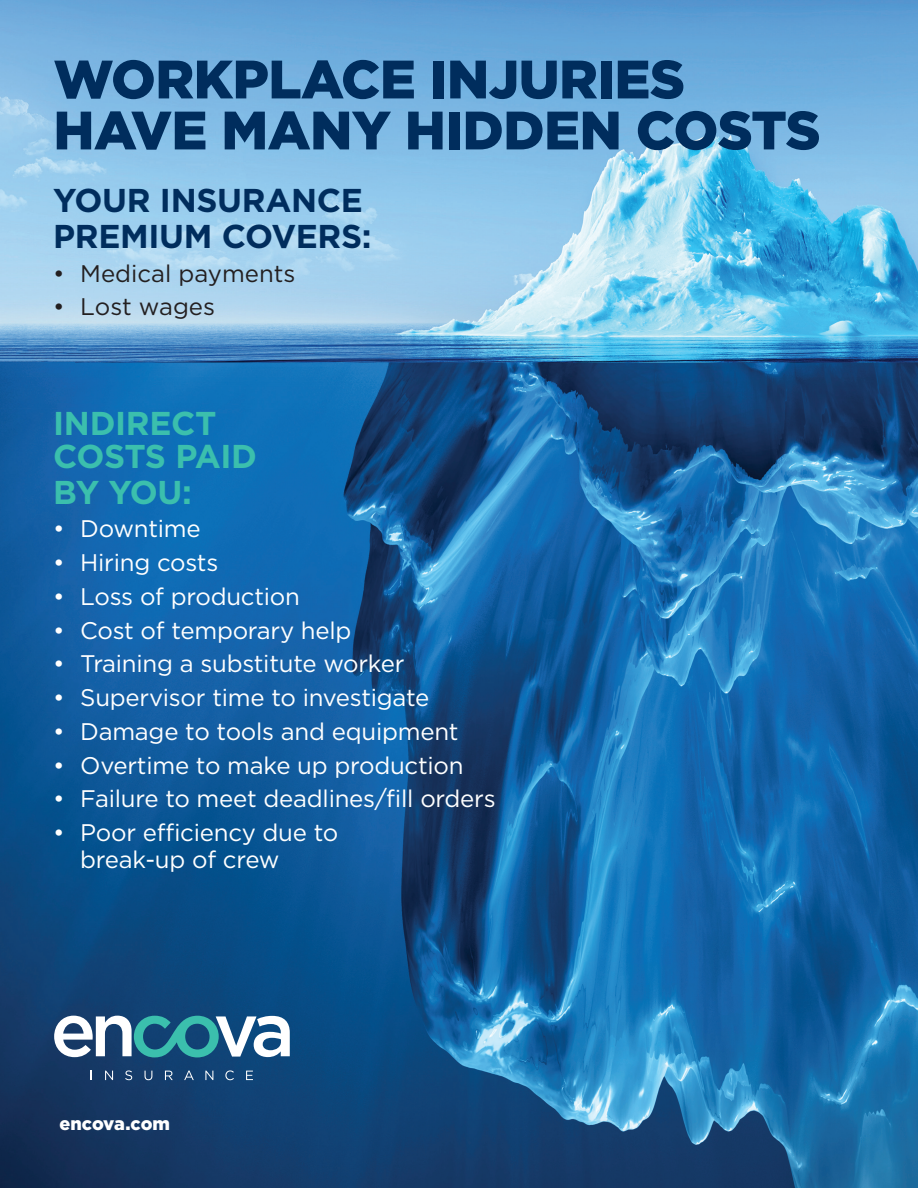
<style>
.page{position:relative;width:918px;height:1188px;background:#fff}
.page>*{position:absolute;margin:0;border:0;box-sizing:border-box;transform-origin:0 0}
.t1{font:900 54px "Gotham HTF";letter-spacing:-.01em;color:#002d5d}
.t2{font:700 33px/36px "Gotham HTF";letter-spacing:-.01em;color:#002d5d}
.t3{font:700 33px/33px "Gotham HTF";letter-spacing:-.01em;color:#3bbfad}
.t4{font:24px/27px "Gotham HTF";letter-spacing:-.01em;color:#fff}
.t5{font:24px "Gotham HTF";color:#231f20}
.t6{font:900 18px "Gotham";letter-spacing:-.01em;color:#fff}
</style>
<div class="page">
<img style="left:0;top:0;width:918px;height:1188px">
<svg style="left:54px;top:1016px;width:236px;height:41px"></svg>
<svg style="left:105px;top:1071px;width:8px;height:9px"></svg>
<svg style="left:125px;top:1070px;width:7px;height:10px"></svg>
<svg style="left:145px;top:1071px;width:7px;height:9px"></svg>
<svg style="left:165px;top:1071px;width:8px;height:9px"></svg>
<svg style="left:184px;top:1071px;width:10px;height:9px"></svg>
<svg style="left:205px;top:1071px;width:8px;height:9px"></svg>
<svg style="left:225px;top:1070px;width:9px;height:10px"></svg>
<svg style="left:246px;top:1071px;width:7px;height:9px"></svg>
<p class="t1" style="left:53px;top:48px;width:633px">WORKPLACE INJURIES</p>
<p class="t1" style="left:53px;top:99px;width:769px">HAVE MANY HIDDEN COSTS</p>
<p class="t2" style="left:53px;top:181px;width:320px">YOUR INSURANCE<br>PREMIUM COVERS:</p>
<p class="t5" style="left:53px;top:260px;width:244px">• Medical payments</p>
<p class="t5" style="left:53px;top:293px;width:163px">• Lost wages</p>
<p class="t3" style="left:53px;top:406px;width:205px">INDIRECT<br>COSTS PAID</p>
<p class="t3" style="left:53px;top:475px;width:140px">BY YOU:</p>
<p class="t4" style="left:53px;top:515px;width:149px">• Downtime</p>
<p class="t4" style="left:53px;top:549px;width:167px">• Hiring costs</p>
<p class="t4" style="left:53px;top:583px;width:248px">• Loss of production</p>
<p class="t4" style="left:53px;top:616px;width:300px">• Cost of temporary help</p>
<p class="t4" style="left:53px;top:650px;width:353px">• Training a substitute worker</p>
<p class="t4" style="left:53px;top:684px;width:378px">• Supervisor time to investigate</p>
<p class="t4" style="left:53px;top:718px;width:407px">• Damage to tools and equipment</p>
<p class="t4" style="left:53px;top:751px;width:412px">• Overtime to make up production</p>
<p class="t4" style="left:53px;top:785px;width:444px">• Failure to meet deadlines/fill orders</p>
<p class="t4" style="left:80px;top:819px;width:260px;text-indent:-27px">• Poor efficiency due to break-up of crew</p>
<p class="t6" style="left:59px;top:1114px;width:112px">encova.com</p>
</div>
